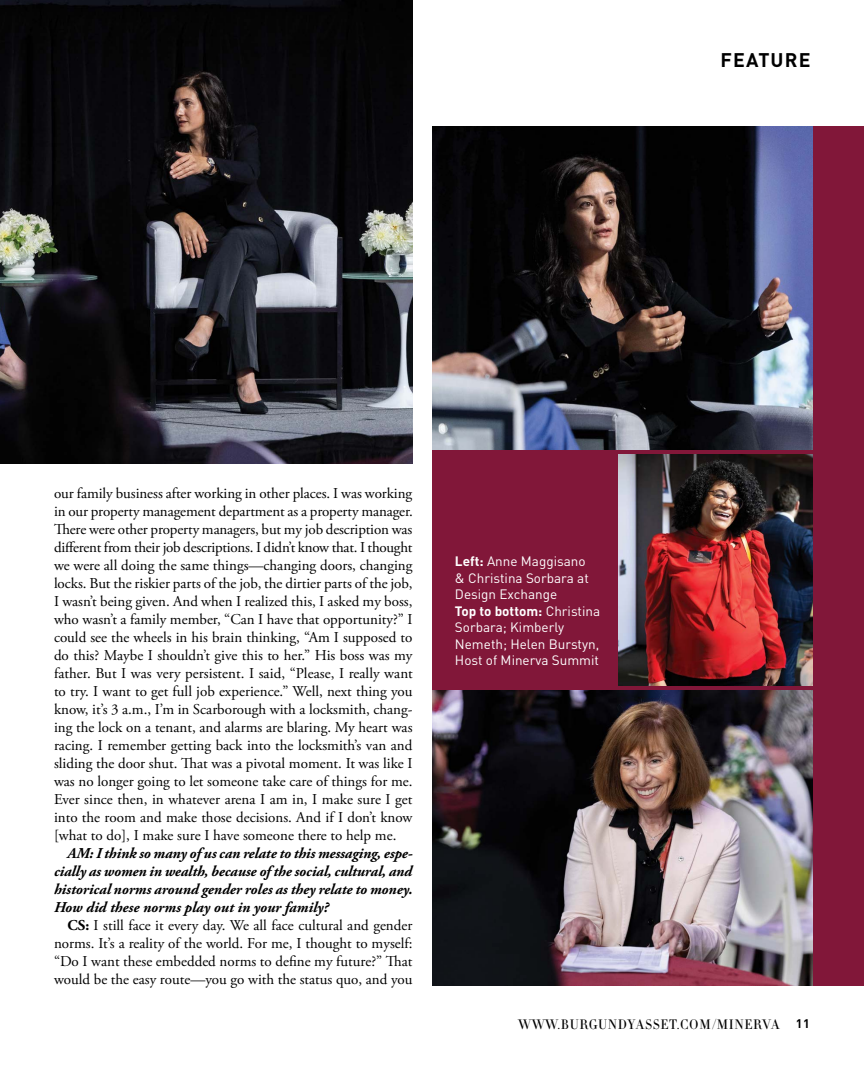
<style>
.page{position:relative;width:864px;height:1080px;background:#fff}
.page>*{position:absolute;margin:0;border:0;box-sizing:border-box;transform-origin:0 0}
.t1{font:700 19.5px "DINOT";letter-spacing:.06em;color:#000}
.t2{font:15px/18px "Adobe Garamond Pro";color:#000;text-align:justify}
.t3{font:italic 700 15px/18px "Adobe Garamond Pro";color:#000;text-align:justify}
.t4{font:13.5px/16.5px "DINOT";color:#fff}
.t5{font:13.5px "Didot HTF L06 Light";letter-spacing:.05em;color:#000}
.s1{font-weight:700}
.s2{font-family:"DINOT";font-weight:700;font-size:12.3px}
</style>
<div class="page">
<div style="left:432px;top:126px;width:432px;height:860px;background:#811739"></div>
<img style="left:432px;top:126px;width:380px;height:324px">
<img style="left:432px;top:691px;width:380px;height:294px">
<img style="left:0;top:0;width:413px;height:464px">
<img style="left:618px;top:455px;width:194px;height:231px">
<h1 class="t1" style="left:720px;top:48px;width:92px">FEATURE</h1>
<p class="t2" style="left:54px;top:485px;width:360px">our family business after working in other places. I was working in our property management department as a property manager.<br>There were other property managers, but my job description was different from their job descriptions. I didn’t know that. I thought we were all doing the same things—changing doors, changing locks. But the riskier parts of the job, the dirtier parts of the job, I wasn’t being given. And when I realized this, I asked my boss, who wasn’t a family member, “Can I have that opportunity?” I could see the wheels in his brain thinking, “Am I supposed to do this? Maybe I shouldn’t give this to her.” His boss was my father. But I was very persistent. I said, “Please, I really want to try. I want to get full job experience.” Well, next thing you know, it’s 3 a.m., I’m in Scarborough with a locksmith, chang&shy;ing the lock on a tenant, and alarms are blaring. My heart was racing. I remember getting back into the locksmith’s van and sliding the door shut. That was a pivotal moment. It was like I was no longer going to let someone take care of things for me.<br>Ever since then, in whatever arena I am in, I make sure I get into the room and make those decisions. And if I don’t know [what to do], I make sure I have someone there to help me.</p>
<p class="t3" style="left:54px;top:845px;width:360px;text-indent:14px">AM: I think so many of us can relate to this messaging, espe&shy;cially as women in wealth, because of the social, cultural, and historical norms around gender roles as they relate to money.<br>How did these norms play out in your family?</p>
<p class="t2" style="left:54px;top:917px;width:360px;text-indent:14px"><span class="s1">CS:</span> I still face it every day. We all face cultural and gender norms. It’s a reality of the world. For me, I thought to myself: “Do I want these embedded norms to define my future?” That would be the easy route—you go with the status quo, and you</p>
<p class="t4" style="left:455px;top:553px;width:147px"><span class="s1">Left:</span> Anne Maggisano<br>&amp; Christina Sorbara at<br>Design Exchange<br><span class="s1">Top to bottom:</span> Christina<br>Sorbara; Kimberly<br>Nemeth; Helen Burstyn,<br>Host of Minerva Summit</p>
<p class="t5" style="left:518px;top:1016px;width:293px">WWW.BURGUNDYASSET.COM/MINERVA <span class="s2">11</span></p>
</div>
